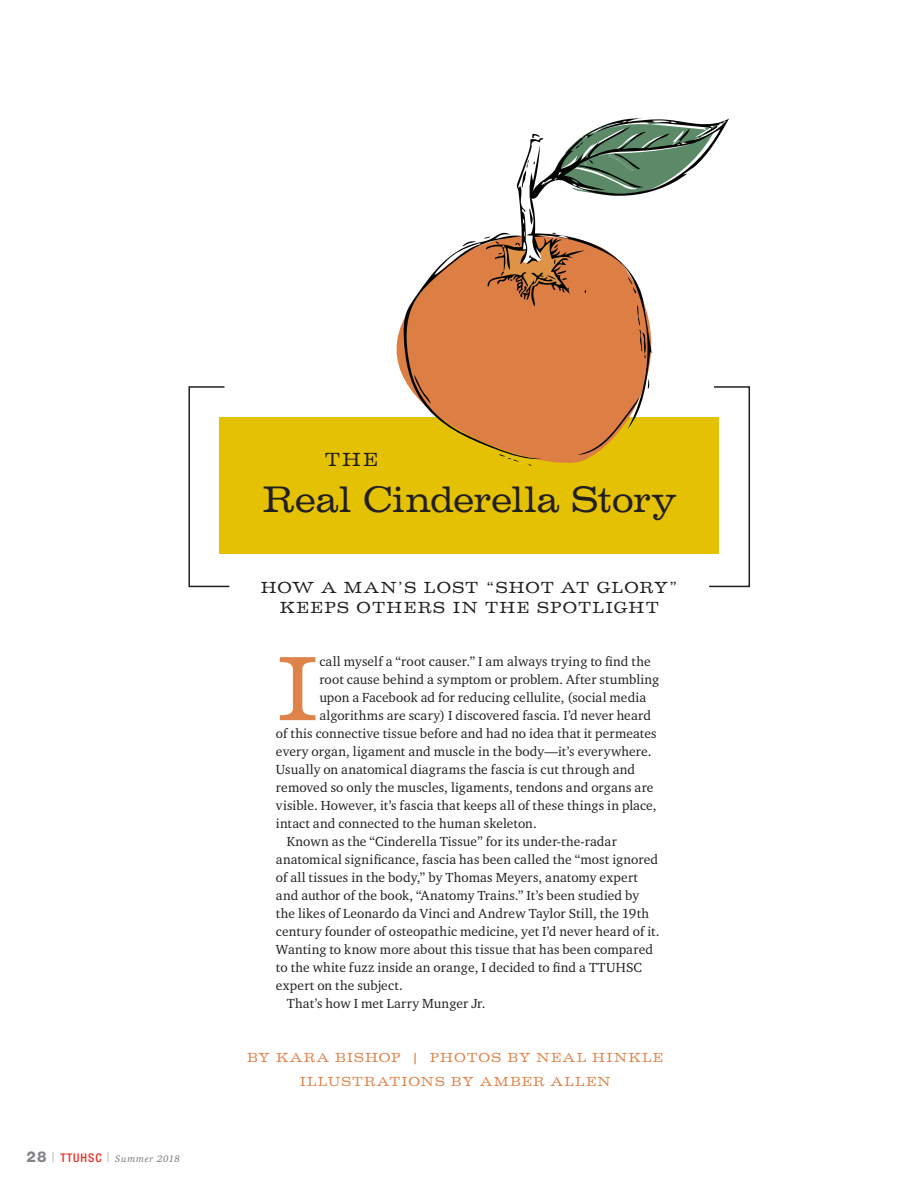
<style>
.page{position:relative;width:918px;height:1188px;background:#fff}
.page>*{position:absolute;margin:0;border:0;box-sizing:border-box;transform-origin:0 0}
.t1{font:94.5px "Volta T";color:#de844b}
.t2{font:37.95px "Volta T";letter-spacing:-.01em;color:#231f20}
.t3{font:19.5px "Volta T";color:#231f20}
.t4{font:16.5px/19.8px "Volta T";letter-spacing:.085em;color:#231f20;text-align:center}
.t5{font:13.5px "Charter ITC";letter-spacing:.01em;color:#231f20}
.t6{font:13.5px/24px "Volta T";letter-spacing:.095em;color:#de844b;text-align:center}
.t7{font:italic 9.75px "Charter ITC";letter-spacing:.075em;color:#76787b}
.s1{font-family:"Helvetica Neue LT Std";font-weight:800;font-style:normal;font-size:15px;color:#818386}
.s2{font-family:"Helvetica Neue LT Std";font-weight:500;font-style:normal;font-stretch:condensed;font-size:12px;color:#ee2e22}
</style>
<div class="page">
<div style="left:219px;top:417px;width:500px;height:137px;background:#e4c203"></div>
<svg style="left:188px;top:386px;width:42px;height:202px"></svg>
<svg style="left:403px;top:120px;width:347px;height:468px"></svg>
<p class="t7" style="left:26px;top:1152px;width:155px"><span class="s1">28</span> <sup>|</sup> <span class="s2">TTUHSC</span> <sup>|</sup> Summer 2018</p>
<h3 class="t3" style="left:325px;top:448px;width:54px">THE</h3>
<h2 class="t2" style="left:262px;top:477px;width:415px">Real Cinderella Story</h2>
<p class="t4" style="left:261px;top:578px;width:418px">HOW A MAN’S LOST “SHOT AT GLORY”<br>KEEPS OTHERS IN THE SPOTLIGHT</p>
<h1 class="t1" style="left:276px;top:633px;width:45px">I</h1>
<p class="t5" style="left:319px;top:653px;width:333px">call myself a “root causer.” I am always trying to find the</p>
<p class="t5" style="left:319px;top:671px;width:341px">root cause behind a symptom or problem. After stumbling</p>
<p class="t5" style="left:319px;top:689px;width:328px">upon a Facebook ad for reducing cellulite, (social media</p>
<p class="t5" style="left:319px;top:707px;width:333px">algorithms are scary) I discovered fascia. I’d never heard</p>
<p class="t5" style="left:276px;top:725px;width:382px">of this connective tissue before and had no idea that it permeates</p>
<p class="t5" style="left:276px;top:743px;width:377px">every organ, ligament and muscle in the body—it’s everywhere.</p>
<p class="t5" style="left:276px;top:761px;width:361px">Usually on anatomical diagrams the fascia is cut through and</p>
<p class="t5" style="left:276px;top:779px;width:379px">removed so only the muscles, ligaments, tendons and organs are</p>
<p class="t5" style="left:276px;top:797px;width:382px">visible. However, it’s fascia that keeps all of these things in place,</p>
<p class="t5" style="left:276px;top:815px;width:262px">intact and connected to the human skeleton.</p>
<p class="t5" style="left:287px;top:833px;width:332px">Known as the “Cinderella Tissue” for its under-the-radar</p>
<p class="t5" style="left:276px;top:851px;width:384px">anatomical significance, fascia has been called the “most ignored</p>
<p class="t5" style="left:276px;top:869px;width:364px">of all tissues in the body,” by Thomas Meyers, anatomy expert</p>
<p class="t5" style="left:276px;top:887px;width:365px">and author of the book, “Anatomy Trains.” It’s been studied by</p>
<p class="t5" style="left:276px;top:905px;width:375px">the likes of Leonardo da Vinci and Andrew Taylor Still, the 19th</p>
<p class="t5" style="left:276px;top:923px;width:385px">century founder of osteopathic medicine, yet I’d never heard of it.</p>
<p class="t5" style="left:276px;top:941px;width:379px">Wanting to know more about this tissue that has been compared</p>
<p class="t5" style="left:276px;top:959px;width:368px">to the white fuzz inside an orange, I decided to find a TTUHSC</p>
<p class="t5" style="left:276px;top:977px;width:128px">expert on the subject.</p>
<p class="t5" style="left:287px;top:995px;width:200px">That’s how I met Larry Munger Jr.</p>
<p class="t6" style="left:247px;top:1045px;width:418px">BY KARA BISHOP | PHOTOS BY NEAL HINKLE<br>ILLUSTRATIONS BY AMBER ALLEN</p>
</div>
